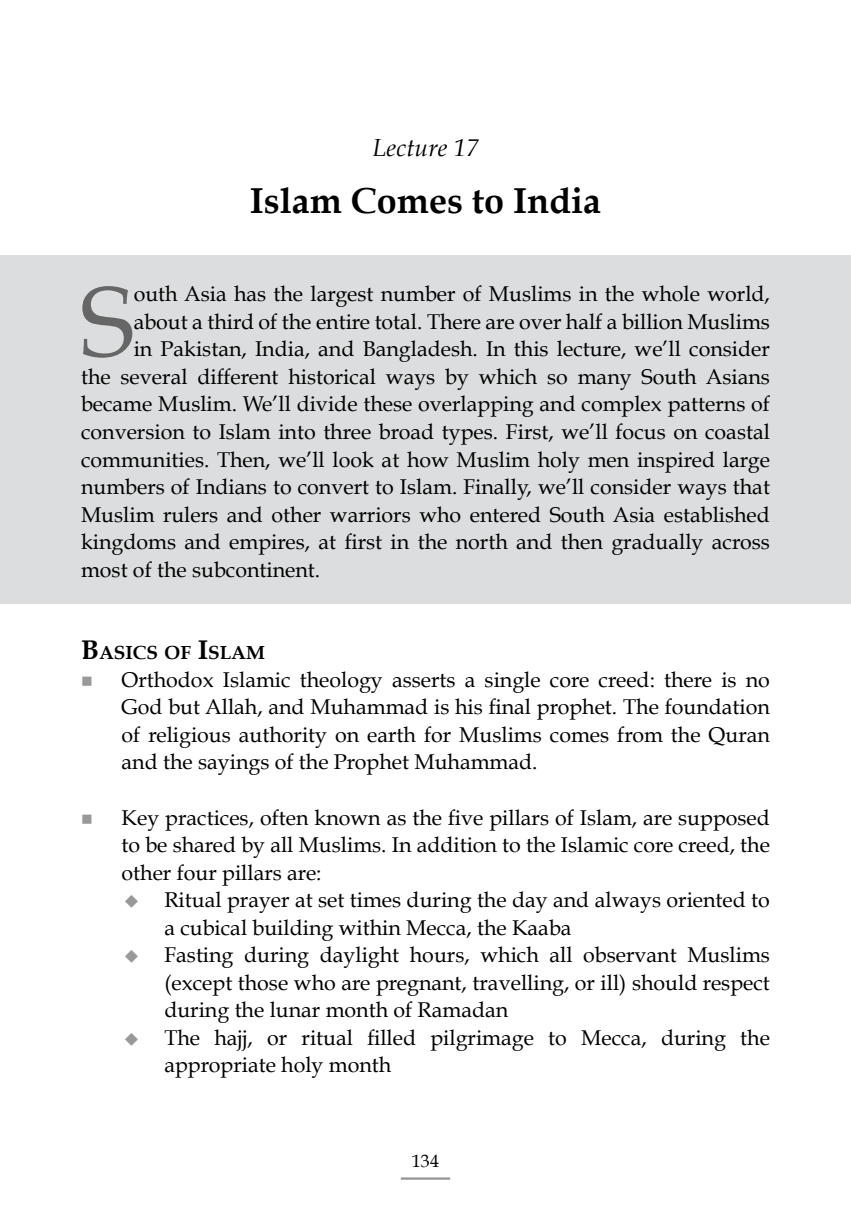
<style>
.page{position:relative;width:851px;height:1215px;background:#fff}
.page>*{position:absolute;margin:0;border:0;box-sizing:border-box;transform-origin:0 0}
.t1{font:100.35px "Book Antiqua";color:#666}
.t2{font:700 36px "Book Antiqua";color:#000}
.t3{font:italic 24.75px "Book Antiqua";color:#000}
.t4{font:21.38px/27.4px "Book Antiqua";color:#000;text-align:justify}
.t5{font:700 18.9px "Book Antiqua";color:#000}
.t6{font:18px "Book Antiqua";color:#000}
.s1{font-size:27px}
</style>
<div class="page">
<hr style="left:401px;top:1177px;width:49px;height:3px;background:#939598">
<div style="left:0;top:255px;width:850px;height:349px;background:#dcddde"></div>
<p class="t3" style="left:372px;top:133px;width:107px">Lecture 17</p>
<h2 class="t2" style="left:250px;top:180px;width:352px">Islam Comes to India</h2>
<h1 class="t1" style="left:81px;top:260px;width:54px">S</h1>
<p class="t4" style="left:134px;top:280px;width:637px">outh Asia has the largest number of Muslims in the whole world,</p>
<p class="t4" style="left:134px;top:308px;width:637px">about a third of the entire total. There are over half a billion Muslims</p>
<p class="t4" style="left:134px;top:335px;width:637px">in Pakistan, India, and Bangladesh. In this lecture, we’ll consider</p>
<p class="t4" style="left:81px;top:363px;width:690px">the several different historical ways by which so many South Asians</p>
<p class="t4" style="left:81px;top:390px;width:690px">became Muslim. We’ll divide these overlapping and complex patterns of</p>
<p class="t4" style="left:81px;top:418px;width:690px">conversion to Islam into three broad types. First, we’ll focus on coastal</p>
<p class="t4" style="left:81px;top:446px;width:690px">communities. Then, we’ll look at how Muslim holy men inspired large</p>
<p class="t4" style="left:81px;top:473px;width:690px">numbers of Indians to convert to Islam. Finally, we’ll consider ways that</p>
<p class="t4" style="left:81px;top:501px;width:690px">Muslim rulers and other warriors who entered South Asia established</p>
<p class="t4" style="left:81px;top:528px;width:690px">kingdoms and empires, at first in the north and then gradually across</p>
<p class="t4" style="left:81px;top:556px;width:241px">most of the subcontinent.</p>
<p class="t5" style="left:81px;top:642px;width:185px"><span class="s1">B</span>ASICS OF <span class="s1">I</span>SLAM</p>
<p class="t4" style="left:122px;top:666px;width:650px">Orthodox Islamic theology asserts a single core creed: there is no God but Allah, and Muhammad is his final prophet. The foundation of religious authority on earth for Muslims comes from the Quran and the sayings of the Prophet Muhammad.</p>
<p class="t4" style="left:122px;top:804px;width:650px">Key practices, often known as the five pillars of Islam, are supposed to be shared by all Muslims. In addition to the Islamic core creed, the other four pillars are:</p>
<p class="t4" style="left:164px;top:886px;width:607px;text-align:left">Ritual prayer at set times during the day and always oriented to a cubical building within Mecca, the Kaaba<br>Fasting during daylight hours, which all observant Muslims (except those who are pregnant, travelling, or ill) should respect during the lunar month of Ramadan<br>The hajj, or ritual filled pilgrimage to Mecca, during the appropriate holy month</p>
<p class="t6" style="left:412px;top:1150px;width:28px">134</p>
</div>
